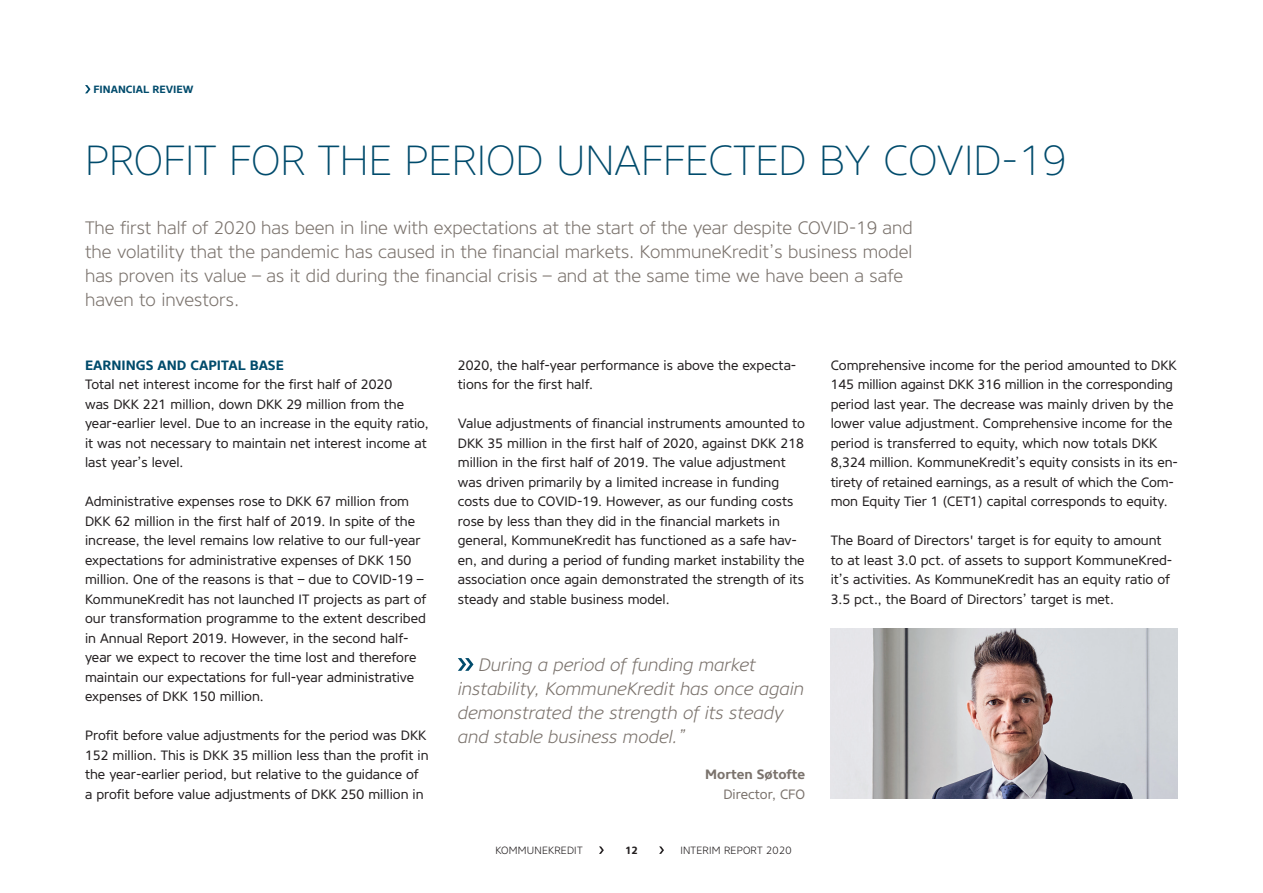
<style>
.page{position:relative;width:1263px;height:893px;background:#fff}
.page>*{position:absolute;margin:0;border:0;box-sizing:border-box;transform-origin:0 0}
.t1{font:42px "Core Sans NR25 Extra Lt";color:#004b6c}
.t2{font:300 18px/24px "Core Sans NR35";color:#7b736d}
.t3{font:italic 300 18px/24px "Core Sans NR35";color:#7b736d}
.t4{font:13.5px/19.5px "Core Sans NR45";color:#231f20}
.t5{font:700 13.5px "Core Sans NR65";color:#004b6c}
.t6{font:700 13.5px "Core Sans NR65";color:#7b736d}
.t7{font:13.5px "Core Sans NR45";color:#7b736d}
.t8{font:300 10.5px "Core Sans NR35";letter-spacing:.02em;color:#231f20}
.t9{font:700 10.5px "Core Sans NR65";color:#004b6c}
.t10{font:700 10.5px "Core Sans NR65";color:#231f20}
</style>
<div class="page">
<img style="left:831px;top:629px;width:347px;height:170px">
<svg style="left:458px;top:658px;width:15px;height:13px"></svg>
<svg style="left:85px;top:85px;width:5px;height:8px"></svg>
<svg style="left:659px;top:846px;width:5px;height:8px"></svg>
<svg style="left:599px;top:846px;width:5px;height:8px"></svg>
<p class="t9" style="left:94px;top:83px;width:101px">FINANCIAL REVIEW</p>
<h1 class="t1" style="left:85px;top:133px;width:983px">PROFIT FOR THE PERIOD UNAFFECTED BY COVID-19</h1>
<p class="t2" style="left:85px;top:216px;width:829px">The first half of 2020 has been in line with expectations at the start of the year despite COVID-19 and the volatility that the pandemic has caused in the financial markets. KommuneKredit’s business model has proven its value – as it did during the financial crisis – and at the same time we have been a safe haven to investors.</p>
<p class="t5" style="left:85px;top:356px;width:200px">EARNINGS AND CAPITAL BASE</p>
<p class="t4" style="left:85px;top:375px;width:345px">Total net interest income for the first half of 2020<br>was DKK 221 million, down DKK 29 million from the year-earlier level. Due to an increase in the equity ratio, it was not necessary to maintain net interest income at last year’s level.</p>
<p class="t4" style="left:85px;top:492px;width:343px">Administrative expenses rose to DKK 67 million from DKK 62 million in the first half of 2019. In spite of the increase, the level remains low relative to our full-year expectations for administrative expenses of DKK 150 million. One of the reasons is that – due to COVID-19 – KommuneKredit has not launched IT projects as part of our transformation programme to the extent described in Annual Report 2019. However, in the second half&shy;year we expect to recover the time lost and therefore maintain our expectations for full-year administrative expenses of DKK 150 million.</p>
<p class="t4" style="left:85px;top:726px;width:345px">Profit before value adjustments for the period was DKK 152 million. This is DKK 35 million less than the profit in the year-earlier period, but relative to the guidance of a profit before value adjustments of DKK 250 million in</p>
<p class="t4" style="left:458px;top:355px;width:340px">2020, the half-year performance is above the expecta&shy;tions for the first half.</p>
<p class="t4" style="left:458px;top:414px;width:349px">Value adjustments of financial instruments amounted to DKK 35 million in the first half of 2020, against DKK 218 million in the first half of 2019. The value adjustment was driven primarily by a limited increase in funding costs due to COVID-19. However, as our funding costs rose by less than they did in the financial markets in general, KommuneKredit has functioned as a safe hav&shy;en, and during a period of funding market instability the association once again demonstrated the strength of its steady and stable business model.</p>
<h2 class="t3" style="left:458px;top:653px;width:348px;text-indent:21px">During a period of funding market instability, KommuneKredit has once again demonstrated the strength of its steady and stable business model.”</h2>
<p class="t6" style="left:705px;top:766px;width:101px">Morten Søtofte</p>
<p class="t7" style="left:723px;top:785px;width:83px">Director, CFO</p>
<p class="t8" style="left:495px;top:843px;width:89px">KOMMUNEKREDIT</p>
<p class="t10" style="left:625px;top:843px;width:14px">12</p>
<p class="t8" style="left:680px;top:843px;width:113px">INTERIM REPORT 2020</p>
<p class="t4" style="left:831px;top:355px;width:349px">Comprehensive income for the period amounted to DKK 145 million against DKK 316 million in the corresponding period last year. The decrease was mainly driven by the lower value adjustment. Comprehensive income for the period is transferred to equity, which now totals DKK 8,324 million. KommuneKredit’s equity consists in its en&shy;tirety of retained earnings, as a result of which the Com&shy;mon Equity Tier 1 (CET1) capital corresponds to equity.</p>
<p class="t4" style="left:831px;top:531px;width:343px">The Board of Directors' target is for equity to amount to at least 3.0 pct. of assets to support KommuneKred&shy;it’s activities. As KommuneKredit has an equity ratio of 3.5 pct., the Board of Directors’ target is met.</p>
</div>
